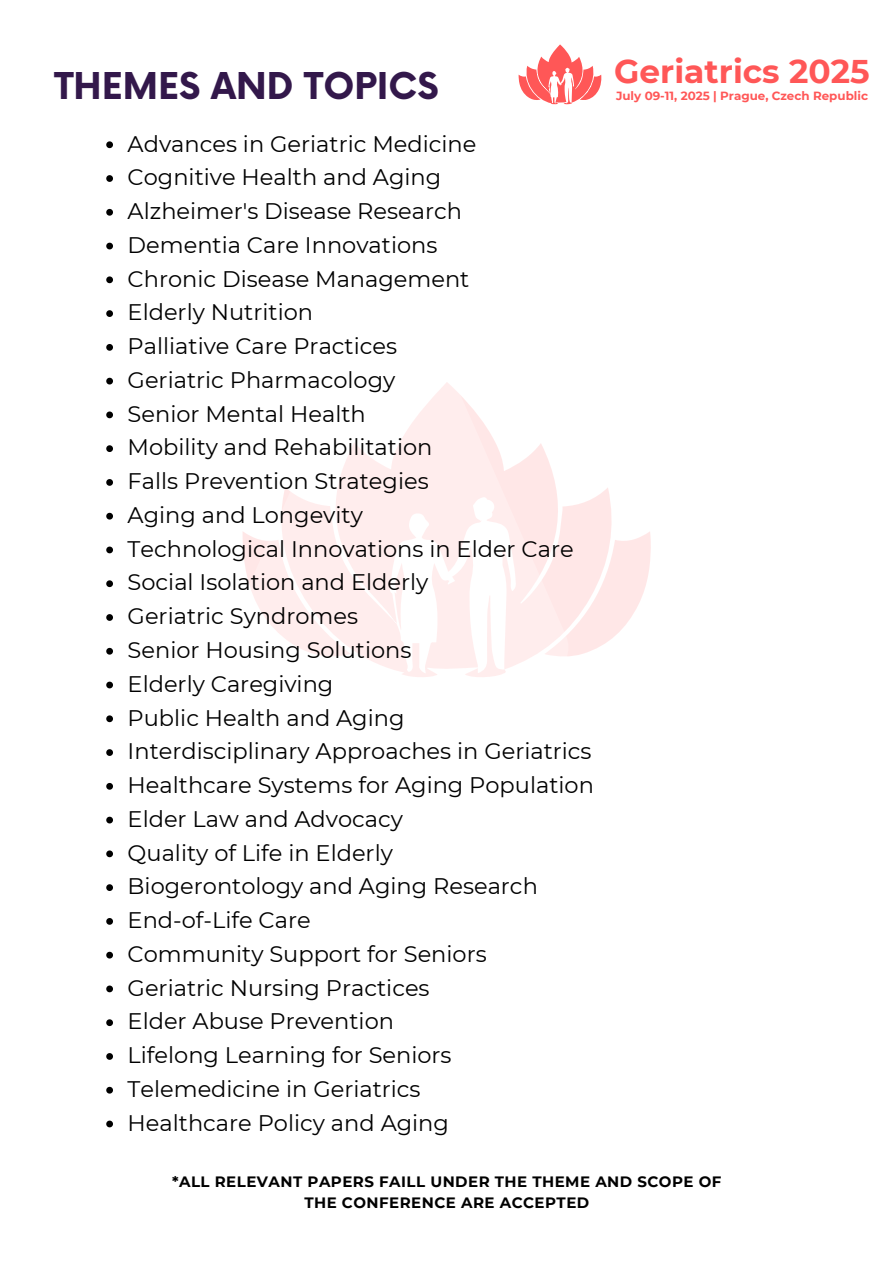
<style>
.page{position:relative;width:894px;height:1264px;background:#fff}
.page>*{position:absolute;margin:0;border:0;box-sizing:border-box;transform-origin:0 0}
.t1{font:700 36px "Now";color:#33184b}
.t2{font:700 32.85px "Montserrat";color:#ff5757}
.t3{font:22.5px/33.8px "Montserrat";color:#000}
.t4{font:700 15px/20.2px "Montserrat";letter-spacing:.03em;color:#000;text-align:center}
.t5{font:700 11.85px "Montserrat";color:#ff5757}
</style>
<div class="page">
<svg style="left:568px;top:488px;width:82px;height:168px;fill:#ffe7e7"></svg>
<svg style="left:242px;top:382px;width:326px;height:295px;fill:#ffeded"></svg>
<svg style="left:106px;top:141px;width:7px;height:7px"></svg>
<svg style="left:106px;top:175px;width:7px;height:7px"></svg>
<svg style="left:106px;top:209px;width:7px;height:7px"></svg>
<svg style="left:106px;top:243px;width:7px;height:6px"></svg>
<svg style="left:106px;top:276px;width:7px;height:7px"></svg>
<svg style="left:106px;top:310px;width:7px;height:7px"></svg>
<svg style="left:106px;top:344px;width:7px;height:7px"></svg>
<svg style="left:106px;top:378px;width:7px;height:6px"></svg>
<svg style="left:106px;top:411px;width:7px;height:7px"></svg>
<svg style="left:106px;top:445px;width:7px;height:7px"></svg>
<svg style="left:106px;top:479px;width:7px;height:7px"></svg>
<svg style="left:106px;top:513px;width:7px;height:6px"></svg>
<svg style="left:106px;top:546px;width:7px;height:7px"></svg>
<svg style="left:106px;top:580px;width:7px;height:7px"></svg>
<svg style="left:106px;top:614px;width:7px;height:7px"></svg>
<svg style="left:106px;top:648px;width:7px;height:6px"></svg>
<svg style="left:106px;top:681px;width:7px;height:7px"></svg>
<svg style="left:106px;top:715px;width:7px;height:7px"></svg>
<svg style="left:106px;top:749px;width:7px;height:7px"></svg>
<svg style="left:106px;top:783px;width:7px;height:6px"></svg>
<svg style="left:106px;top:816px;width:7px;height:7px"></svg>
<svg style="left:106px;top:850px;width:7px;height:7px"></svg>
<svg style="left:106px;top:884px;width:7px;height:7px"></svg>
<svg style="left:106px;top:918px;width:7px;height:6px"></svg>
<svg style="left:106px;top:951px;width:7px;height:7px"></svg>
<svg style="left:106px;top:985px;width:7px;height:7px"></svg>
<svg style="left:106px;top:1019px;width:7px;height:7px"></svg>
<svg style="left:106px;top:1053px;width:7px;height:6px"></svg>
<svg style="left:106px;top:1086px;width:7px;height:7px"></svg>
<svg style="left:106px;top:1120px;width:7px;height:7px"></svg>
<svg style="left:518px;top:44px;width:83px;height:61px"></svg>
<h1 class="t1" style="left:55px;top:67px;width:385px">THEMES AND TOPICS</h1>
<p class="t3" style="left:128px;top:126px;width:467px">Advances in Geriatric Medicine<br>Cognitive Health and Aging<br>Alzheimer's Disease Research<br>Dementia Care Innovations<br>Chronic Disease Management<br>Elderly Nutrition<br>Palliative Care Practices<br>Geriatric Pharmacology<br>Senior Mental Health<br>Mobility and Rehabilitation<br>Falls Prevention Strategies<br>Aging and Longevity<br>Technological Innovations in Elder Care<br>Social Isolation and Elderly<br>Geriatric Syndromes<br>Senior Housing Solutions<br>Elderly Caregiving<br>Public Health and Aging<br>Interdisciplinary Approaches in Geriatrics<br>Healthcare Systems for Aging Population<br>Elder Law and Advocacy<br>Quality of Life in Elderly<br>Biogerontology and Aging Research<br>End-of-Life Care<br>Community Support for Seniors<br>Geriatric Nursing Practices<br>Elder Abuse Prevention<br>Lifelong Learning for Seniors<br>Telemedicine in Geriatrics<br>Healthcare Policy and Aging</p>
<h2 class="t2" style="left:614px;top:51px;width:257px">Geriatrics 2025</h2>
<p class="t5" style="left:616px;top:88px;width:253px">July 09-11, 2025 | Prague, Czech Republic</p>
<p class="t4" style="left:172px;top:1171px;width:550px">*ALL RELEVANT PAPERS FAILL UNDER THE THEME AND SCOPE OF<br>THE CONFERENCE ARE ACCEPTED</p>
</div>
